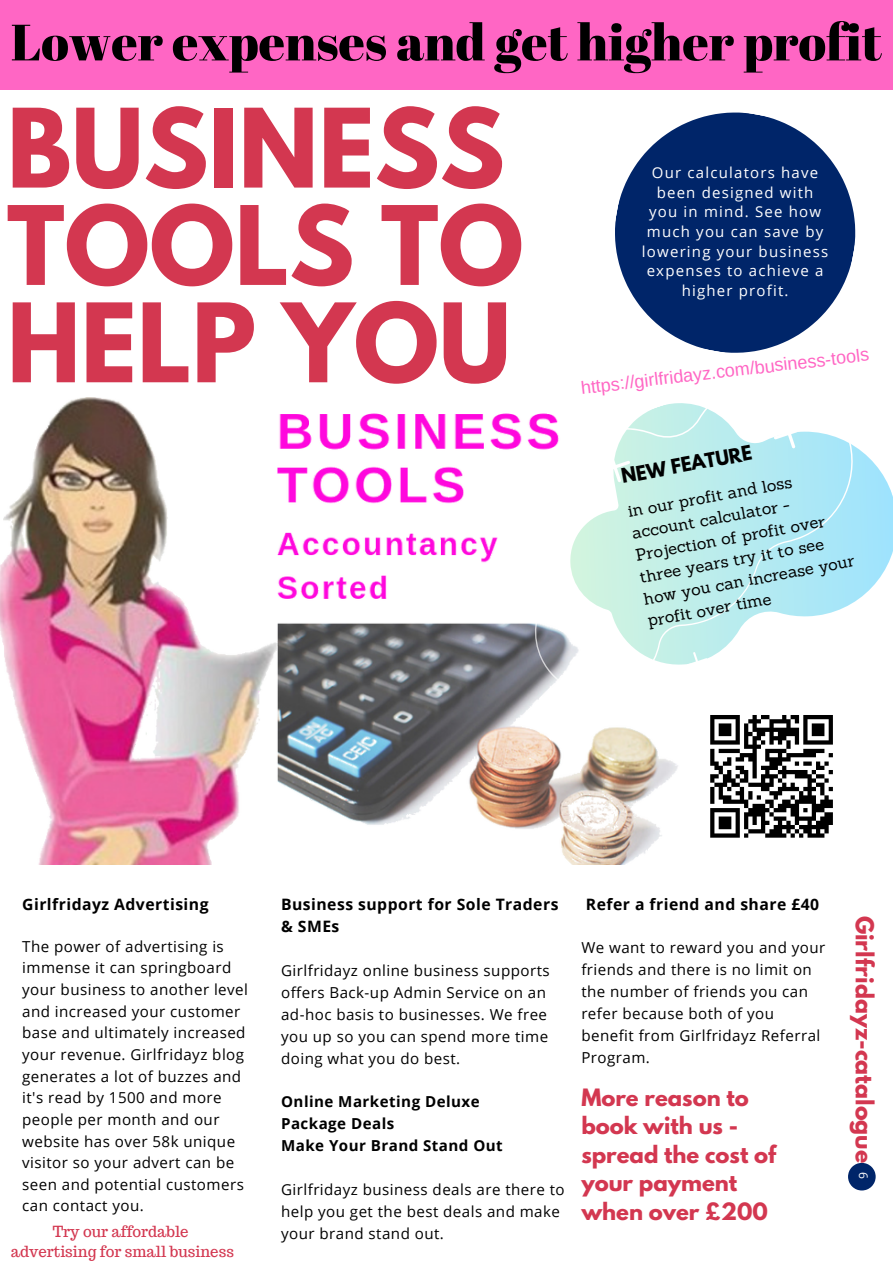
<style>
.page{position:relative;width:893px;height:1264px;background:#fff}
.page>*{position:absolute;margin:0;border:0;box-sizing:border-box;transform-origin:0 0}
.t1{font:700 96.75px/97.4px "League Spartan";color:#d33750}
.t2{font:51px "Abril Fatface";color:#000}
.t3{font:700 22.05px "League Spartan";color:#d33750}
.t4{font:700 21.15px/28.5px "League Spartan";color:#d33750}
.t5{font:18px "Arimo";color:#ff66c4}
.t6{font:700 18px "League Spartan";color:#000}
.t7{font:16.5px/22.2px "Sanchez";color:#000}
.t8{font:700 15.75px "Open Sans";letter-spacing:.03em;color:#000}
.t9{font:15.15px/21.6px "Open Sans";letter-spacing:.03em;color:#000}
.t10{font:700 15.15px/21.9px "Open Sans";letter-spacing:.03em;color:#000}
.t11{font:15px/19.6px "Open Sans";letter-spacing:.08em;color:#fff;text-align:center}
.t12{font:15px "Trocchi";color:#d33750}
.t13{font:12.15px "Open Sans";color:#fff}
</style>
<div class="page">
<img style="left:0;top:398px;width:678px;height:466px">
<svg style="left:615px;top:112px;width:240px;height:233px;fill:#002569"></svg>
<svg style="left:848px;top:1163px;width:27px;height:27px"></svg>
<div style="left:0;top:0;width:892px;height:89px;background:#ff66c4"></div>
<svg style="left:476px;top:398px;width:416px;height:314px"></svg>
<svg style="left:768px;top:413px;width:41px;height:40px"></svg>
<svg style="left:594px;top:447px;width:41px;height:40px"></svg>
<svg style="left:683px;top:648px;width:27px;height:27px"></svg>
<div style="left:701px;top:706px;width:140px;height:140px;background:#fff"></div>
<svg style="left:710px;top:715px;width:123px;height:123px"></svg>
<p class="t2" style="left:11px;top:6px;width:872px">Lower expenses and get higher profit</p>
<p class="t1" style="left:7px;top:112px;width:518px">BUSINESS<br>TOOLS TO<br>HELP YOU</p>
<p class="t11" style="left:642px;top:162px;width:188px">Our calculators have been designed with you in mind. See how much you can save by lowering your business expenses to achieve a higher profit.</p>
<p class="t5" style="left:579px;top:378px;width:291px;rotate:-7deg">https://girlfridayz.com/business-tools</p>
<p class="t6" style="left:620px;top:467px;width:134px;rotate:-10deg">NEW FEATURE</p>
<p class="t7" style="left:626px;top:500px;width:216px;rotate:-10deg">in our profit and loss account calculator -<br>Projection of profit over three years try it to see how you can increase your profit over time</p>
<p class="t8" style="left:22px;top:892px;width:188px">Girlfridayz Advertising</p>
<p class="t9" style="left:22px;top:935px;width:227px">The power of advertising is immense it can springboard your business to another level and increased your customer base and ultimately increased your revenue. Girlfridayz blog generates a lot of buzzes and it's read by 1500 and more people per month and our website has over 58k unique visitor so your advert can be seen and potential customers can contact you.</p>
<p class="t12" style="left:53px;top:1221px;width:137px">Try our affordable</p>
<p class="t12" style="left:11px;top:1241px;width:224px">advertising for small business</p>
<p class="t8" style="left:281px;top:892px;width:279px">Business support for Sole Traders</p>
<p class="t8" style="left:281px;top:915px;width:60px">&amp; SMEs</p>
<p class="t9" style="left:281px;top:959px;width:270px">Girlfridayz online business supports offers Back-up Admin Service on an ad-hoc basis to businesses. We free you up so you can spend more time doing what you do best.</p>
<p class="t10" style="left:281px;top:1090px;width:200px">Online Marketing Deluxe<br>Package Deals</p>
<p class="t10" style="left:281px;top:1134px;width:223px">Make Your Brand Stand Out</p>
<p class="t9" style="left:281px;top:1178px;width:285px">Girlfridayz business deals are there to help you get the best deals and make your brand stand out.</p>
<p class="t8" style="left:586px;top:892px;width:235px">Refer a friend and share £40</p>
<p class="t9" style="left:581px;top:936px;width:245px">We want to reward you and your friends and there is no limit on the number of friends you can refer because both of you benefit from Girlfridayz Referral<br>Program.</p>
<p class="t4" style="left:581px;top:1085px;width:196px">More reason to book with us - spread the cost of your payment when over £200</p>
<p class="t3" style="left:875px;top:915px;width:249px;rotate:90deg">Girlfridayz-catalogue</p>
<p class="t13" style="left:872px;top:1171px;width:8px;rotate:90deg">6</p>
</div>
